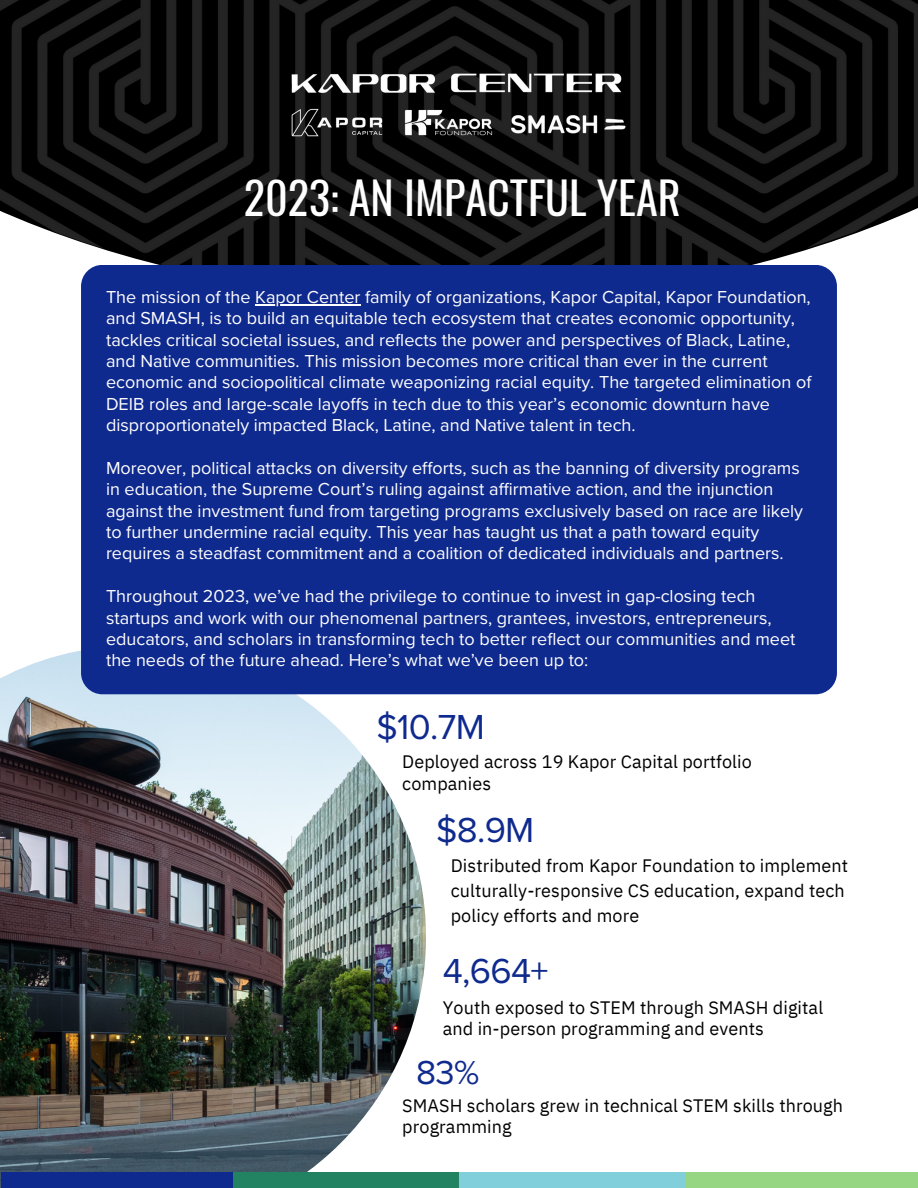
<style>
.page{position:relative;width:918px;height:1188px;background:#fff}
.page>*{position:absolute;margin:0;border:0;box-sizing:border-box;transform-origin:0 0}
.t1{font:44.1px "Oswald";color:#fefefe}
.t2{font:36px "Proxima Nova";letter-spacing:-.02em;color:#0f2a8e}
.t3{font:34.5px "Proxima Nova";color:#0f2a8e}
.t4{font:18px/21.3px "Proxima Nova";color:#fefefe}
.t5{font:18px/21.3px "IBM Plex Sans";letter-spacing:.005em;color:#000}
</style>
<div class="page">
<img style="left:0;top:0;width:918px;height:282px">
<img style="left:0;top:650px;width:426px;height:538px">
<img style="left:292px;top:69px;width:334px;height:73px">
<div style="left:81px;top:265px;width:756px;height:429px;background:#0f2a8e;border-radius:21px"></div>
<hr style="left:255px;top:304px;width:105px;height:1px;background:#fefefe">
<div style="left:1px;top:1172px;width:232px;height:16px;background:#0f2a8e"></div>
<div style="left:233px;top:1172px;width:233px;height:16px;background:#228363"></div>
<div style="left:460px;top:1172px;width:232px;height:16px;background:#82cfdc"></div>
<div style="left:686px;top:1172px;width:232px;height:16px;background:#96d582"></div>
<p class="t1" style="left:244px;top:163px;width:438px">2023: AN IMPACTFUL YEAR</p>
<p class="t4" style="left:106px;top:287px;width:707px">The mission of the Kapor Center family of organizations, Kapor Capital, Kapor Foundation, and SMASH, is to build an equitable tech ecosystem that creates economic opportunity, tackles critical societal issues, and reflects the power and perspectives of Black, Latine, and Native communities. This mission becomes more critical than ever in the current economic and sociopolitical climate weaponizing racial equity. The targeted elimination of DEIB roles and large-scale layoffs in tech due to this year’s economic downturn have disproportionately impacted Black, Latine, and Native talent in tech.</p>
<p class="t4" style="left:106px;top:458px;width:698px">Moreover, political attacks on diversity efforts, such as the banning of diversity programs in education, the Supreme Court’s ruling against affirmative action, and the injunction against the investment fund from targeting programs exclusively based on race are likely to further undermine racial equity. This year has taught us that a path toward equity requires a steadfast commitment and a coalition of dedicated individuals and partners.</p>
<p class="t4" style="left:106px;top:586px;width:691px">Throughout 2023, we’ve had the privilege to continue to invest in gap-closing tech startups and work with our phenomenal partners, grantees, investors, entrepreneurs, educators, and scholars in transforming tech to better reflect our communities and meet the needs of the future ahead. Here’s what we’ve been up to:</p>
<p class="t2" style="left:377px;top:705px;width:110px">$10.7M</p>
<p class="t5" style="left:402px;top:751px;width:351px">Deployed across 19 Kapor Capital portfolio companies</p>
<p class="t2" style="left:436px;top:808px;width:100px">$8.9M</p>
<p class="t5" style="left:451px;top:853px;width:399px;line-height:24.8px">Distributed from Kapor Foundation to implement culturally-responsive CS education, expand tech policy efforts and more</p>
<p class="t2" style="left:443px;top:950px;width:107px">4,664+</p>
<p class="t5" style="left:443px;top:996px;width:382px">Youth exposed to STEM through SMASH digital and in-person programming and events</p>
<p class="t3" style="left:416px;top:1053px;width:65px">83%</p>
<p class="t5" style="left:402px;top:1095px;width:442px">SMASH scholars grew in technical STEM skills through programming</p>
</div>
